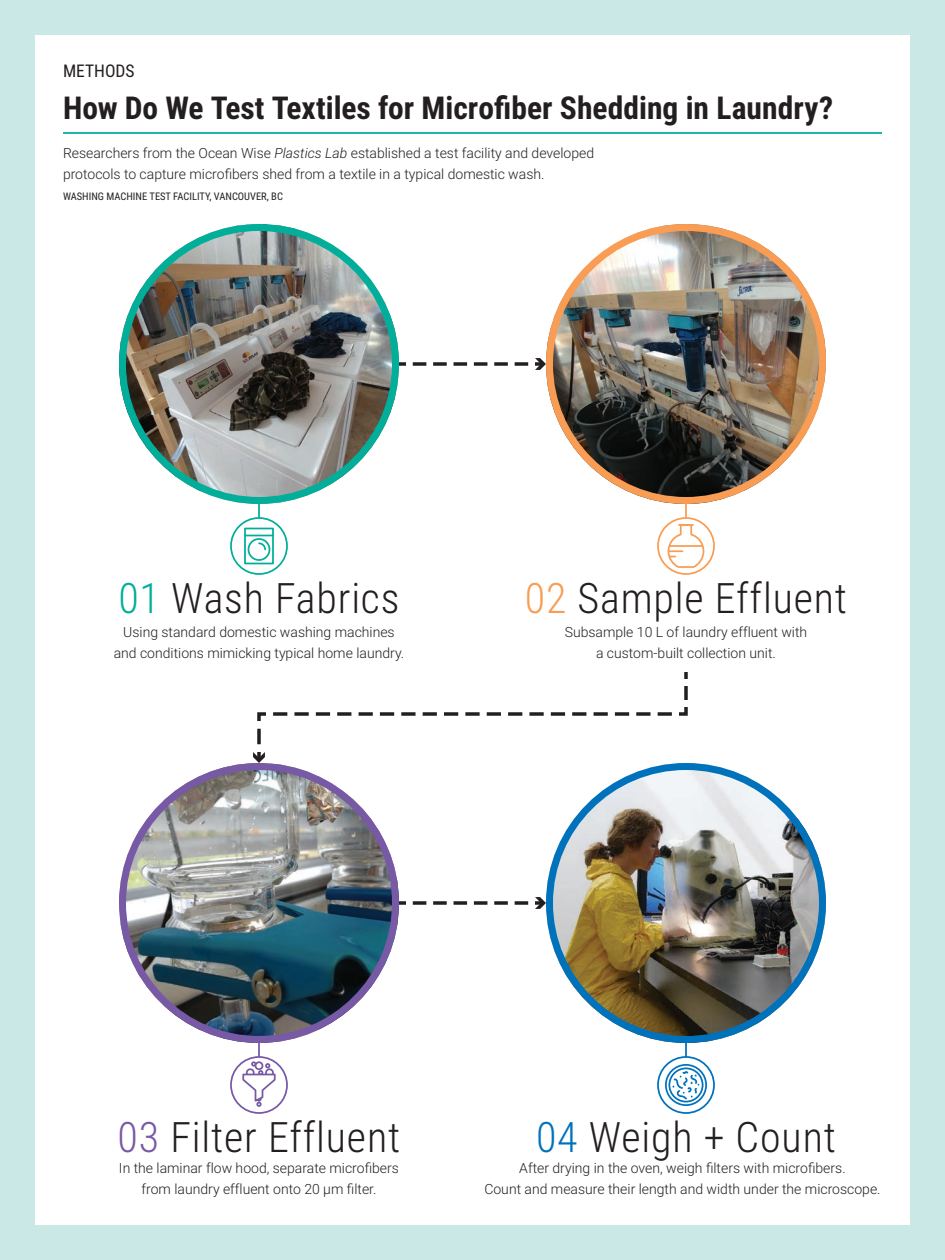
<style>
.page{position:relative;width:945px;height:1260px;background:#c9e8e6}
.page>*{position:absolute;margin:0;border:0;box-sizing:border-box;transform-origin:0 0}
.t1{font:300 42px "Roboto Condensed";letter-spacing:.02em;color:#231f20}
.t2{font:700 31.5px "Roboto Condensed";color:#231f20}
.t3{font:17.5px "Roboto Condensed";color:#231f20}
.t4{font:300 14px/21px "Roboto";color:#231f20;text-align:center}
.t5{font:10.5px "Roboto Condensed";color:#231f20}
.s1{font-style:italic}
.s2{color:#00ae9a}
.s3{color:#f89d53}
.s4{color:#7759a5}
.s5{color:#0072bc}
</style>
<div class="page">
<div style="left:35px;top:35px;width:875px;height:1190px;background:#fff"></div>
<svg style="left:399px;top:362px;width:7px;height:4px"></svg>
<svg style="left:413px;top:358px;width:133px;height:12px"></svg>
<svg style="left:399px;top:901px;width:7px;height:4px"></svg>
<svg style="left:413px;top:897px;width:133px;height:12px"></svg>
<hr style="left:63px;top:132px;width:819px;height:2px;background:#00ae9a">
<div style="left:657px;top:517px;width:58px;height:58px;border:2px solid #f89d53;border-radius:50%"></div>
<svg style="left:667px;top:504px;width:38px;height:65px"></svg>
<svg style="left:231px;top:1057px;width:56px;height:56px"></svg>
<div style="left:230px;top:1056px;width:58px;height:58px;border:2px solid #7759a5;border-radius:50%"></div>
<svg style="left:242px;top:1043px;width:34px;height:64px"></svg>
<svg style="left:231px;top:518px;width:56px;height:56px"></svg>
<div style="left:230px;top:517px;width:58px;height:58px;border:2px solid #00ae9a;border-radius:50%"></div>
<div style="left:244px;top:528px;width:30px;height:36px;border:2px solid #00ae9a"></div>
<svg style="left:245px;top:535px;width:28px;height:1px"></svg>
<div style="left:248px;top:538px;width:22px;height:23px;border:2px solid #00ae9a;border-radius:50%"></div>
<svg style="left:257px;top:542px;width:10px;height:9px"></svg>
<svg style="left:258px;top:504px;width:2px;height:14px"></svg>
<img style="left:119px;top:224px;width:280px;height:280px">
<img style="left:546px;top:224px;width:280px;height:280px">
<img style="left:119px;top:763px;width:280px;height:280px">
<svg style="left:658px;top:1057px;width:56px;height:56px"></svg>
<div style="left:657px;top:1056px;width:58px;height:58px;border:2px solid #0072bc;border-radius:50%"></div>
<svg style="left:665px;top:1064px;width:42px;height:42px"></svg>
<svg style="left:685px;top:1043px;width:2px;height:14px"></svg>
<img style="left:546px;top:763px;width:280px;height:280px">
<svg style="left:684px;top:672px;width:4px;height:7px"></svg>
<svg style="left:253px;top:686px;width:435px;height:77px"></svg>
<p class="t3" style="left:63px;top:59px;width:73px">METHODS</p>
<h2 class="t2" style="left:63px;top:86px;width:772px">How Do We Test Textiles for Microfiber Shedding in Laundry?</h2>
<p class="t4" style="left:63px;top:142px;width:533px;text-align:left">Researchers from the Ocean Wise <span class="s1">Plastics Lab</span> established a test facility and developed protocols to capture microfibers shed from a textile in a typical domestic wash.</p>
<p class="t5" style="left:63px;top:188px;width:221px">WASHING MACHINE TEST FACILITY, VANCOUVER, BC</p>
<h1 class="t1" style="left:118px;top:568px;width:283px"><span class="s2">01</span> Wash Fabrics</h1>
<p class="t4" style="left:114px;top:621px;width:292px">Using standard domestic washing machines and conditions mimicking typical home laundry.</p>
<h1 class="t1" style="left:525px;top:568px;width:324px"><span class="s3">02</span> Sample Effluent</h1>
<p class="t4" style="left:565px;top:621px;width:244px">Subsample 10 L of laundry effluent with a custom-built collection unit.</p>
<h1 class="t1" style="left:118px;top:1107px;width:284px"><span class="s4">03</span> Filter Effluent</h1>
<p class="t4" style="left:119px;top:1157px;width:282px">In the laminar flow hood, separate microfibers from laundry effluent onto 20 μm filter.</p>
<h1 class="t1" style="left:536px;top:1107px;width:301px"><span class="s5">04</span> Weigh + Count</h1>
<p class="t4" style="left:484px;top:1157px;width:398px">After drying in the oven, weigh filters with microfibers.<br>Count and measure their length and width under the microscope.</p>
</div>
